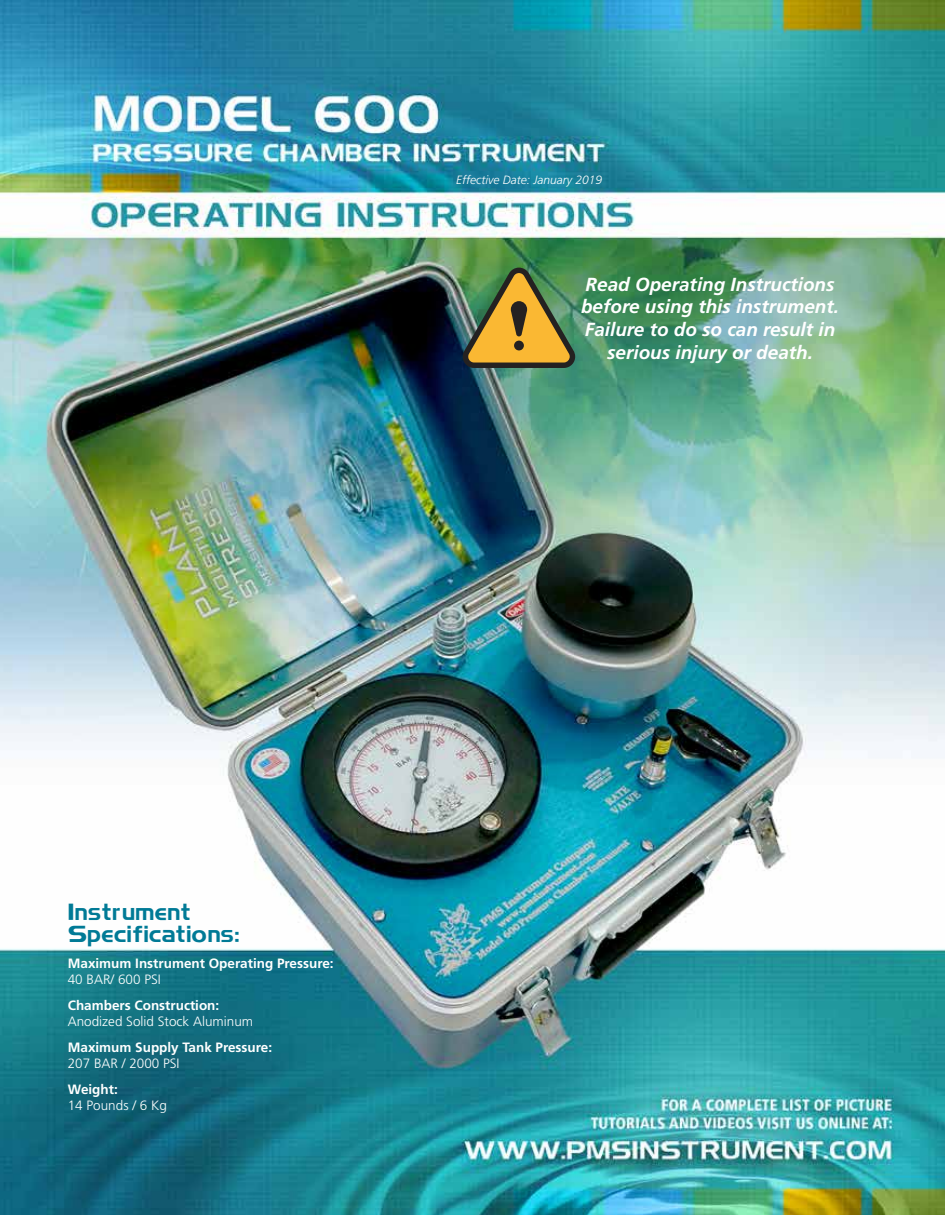
<style>
.page{position:relative;width:945px;height:1215px;background:#fff}
.page>*{position:absolute;margin:0;border:0;box-sizing:border-box;transform-origin:0 0}
.t1{font:22.5px/22.5px "Hamlet";color:#007a96}
.t2{font:italic 700 18.9px/22.6px "Frutiger";color:#fff;text-align:center}
.t3{font:700 13.5px "Frutiger";color:#fff}
.t4{font:300 13.5px "Frutiger";color:#fff}
.t5{font:italic 300 12px "Frutiger";color:#fff}
</style>
<div class="page">
<img style="left:0;top:0;width:945px;height:1215px">
<svg style="left:463px;top:268px;width:112px;height:100px;background:#8f8b40"></svg>
<div style="left:514px;top:341px;width:10px;height:9px;background:#242121;border-radius:50%"></div>
<p class="t5" style="left:456px;top:173px;width:147px">Effective Date: January 2019</p>
<p class="t2" style="left:581px;top:273px;width:259px">Read Operating Instructions before using this instrument.<br>Failure to do so can result in serious injury or death.</p>
<p class="t1" style="left:68px;top:902px;width:173px">Instrument<br>Specifications:</p>
<p class="t3" style="left:68px;top:955px;width:267px">Maximum Instrument Operating Pressure:</p>
<p class="t4" style="left:68px;top:972px;width:95px">40 BAR/ 600 PSI</p>
<p class="t3" style="left:68px;top:997px;width:153px">Chambers Construction:</p>
<p class="t4" style="left:68px;top:1014px;width:187px">Anodized Solid Stock Aluminum</p>
<p class="t3" style="left:68px;top:1039px;width:206px">Maximum Supply Tank Pressure:</p>
<p class="t4" style="left:68px;top:1056px;width:113px">207 BAR / 2000 PSI</p>
<p class="t3" style="left:68px;top:1081px;width:52px">Weight:</p>
<p class="t4" style="left:68px;top:1098px;width:101px">14 Pounds / 6 Kg</p>
</div>
